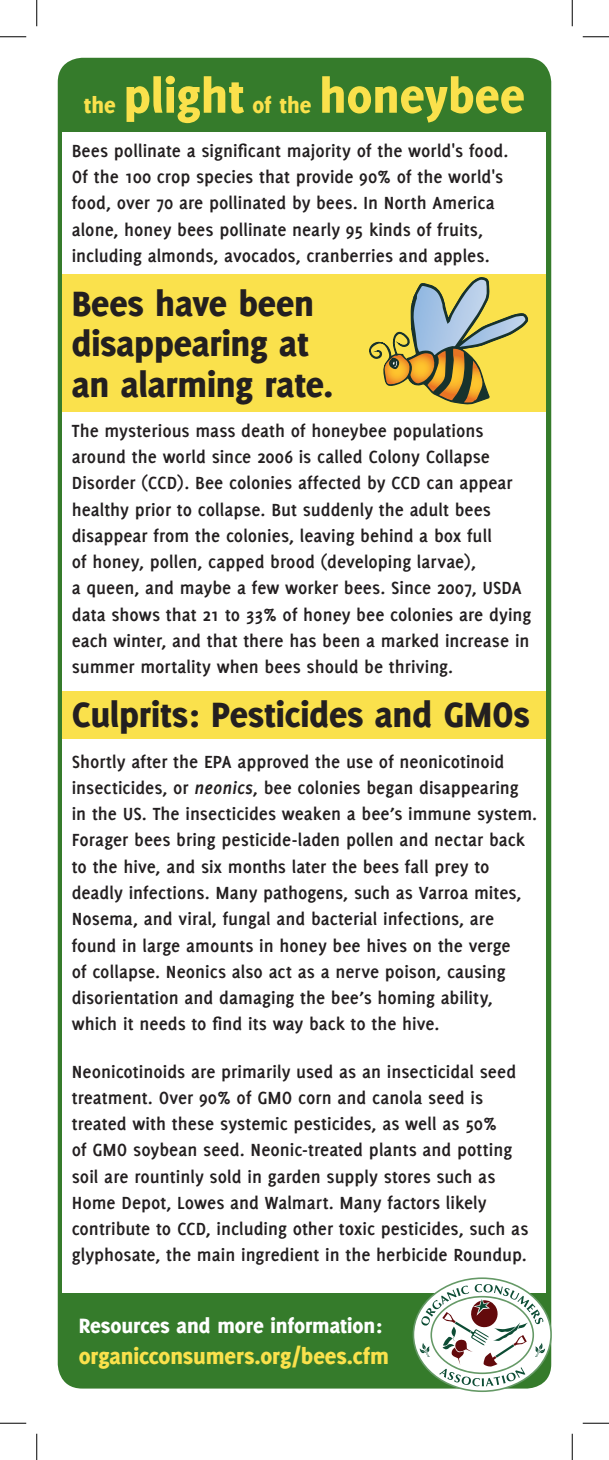
<style>
.page{position:relative;width:609px;height:1460px;background:#fff}
.page>*{position:absolute;margin:0;border:0;box-sizing:border-box;transform-origin:0 0}
.t1{font:800 52.5px "Delicious";letter-spacing:.005em;color:#fae14c}
.t2{font:800 38.5px/40.2px "Delicious";letter-spacing:-.005em;color:#231f20}
.t3{font:800 24.5px "Delicious";letter-spacing:-.005em;color:#fae14c}
.t4{font:800 22.75px "Delicious";letter-spacing:-.005em;color:#fff}
.t5{font:700 19.25px/26.2px "Delicious";color:#231f20}
.s1{font-size:24.5px}
.s2{font-style:italic}
</style>
<div class="page">
<div style="left:58px;top:58px;width:493px;height:1330px;background:#357b2b;border-radius:24px"></div>
<div style="left:63px;top:132px;width:483px;height:1161px;background:#fff"></div>
<div style="left:63px;top:692px;width:483px;height:47px;background:#fae14c"></div>
<div style="left:63px;top:274px;width:483px;height:137px;background:#fae14c"></div>
<svg style="left:369px;top:277px;width:160px;height:128px"></svg>
<svg style="left:413px;top:1277px;width:139px;height:115px"></svg>
<svg style="left:0;top:36px;width:26px;height:1px"></svg>
<svg style="left:583px;top:36px;width:26px;height:1px"></svg>
<svg style="left:0;top:1422px;width:26px;height:1px"></svg>
<svg style="left:583px;top:1422px;width:26px;height:1px"></svg>
<svg style="left:36px;top:0;width:1px;height:26px"></svg>
<svg style="left:36px;top:1433px;width:1px;height:27px"></svg>
<svg style="left:572px;top:0;width:1px;height:26px"></svg>
<svg style="left:572px;top:1433px;width:1px;height:27px"></svg>
<p class="t1" style="left:84px;top:65px;width:443px"><span class="s1">the</span> plight <span class="s1">of the</span> honeybee</p>
<p class="t5" style="left:72px;top:137px;width:438px">Bees pollinate a significant majority of the world's food.<br>Of the 100 crop species that provide 90% of the world's food, over 70 are pollinated by bees. In North America alone, honey bees pollinate nearly 95 kinds of fruits, including almonds, avocados, cranberries and apples.</p>
<p class="t2" style="left:72px;top:283px;width:263px">Bees have been disappearing at an alarming rate.</p>
<p class="t5" style="left:72px;top:417px;width:461px">The mysterious mass death of honeybee populations around the world since 2006 is called Colony Collapse Disorder (CCD). Bee colonies affected by CCD can appear healthy prior to collapse. But suddenly the adult bees disappear from the colonies, leaving behind a box full<br>of honey, pollen, capped brood (developing larvae),<br>a queen, and maybe a few worker bees. Since 2007, USDA data shows that 21 to 33% of honey bee colonies are dying each winter, and that there has been a marked increase in summer mortality when bees should be thriving.</p>
<p class="t2" style="left:72px;top:694px;width:459px">Culprits: Pesticides and GMOs</p>
<p class="t5" style="left:72px;top:748px;width:467px">Shortly after the EPA approved the use of neonicotinoid insecticides, or <span class="s2">neonics</span>, bee colonies began disappearing in the US. The insecticides weaken a bee’s immune system.<br>Forager bees bring pesticide-laden pollen and nectar back to the hive, and six months later the bees fall prey to deadly infections. Many pathogens, such as Varroa mites, Nosema, and viral, fungal and bacterial infections, are found in large amounts in honey bee hives on the verge<br>of collapse. Neonics also act as a nerve poison, causing disorientation and damaging the bee’s homing ability, which it needs to find its way back to the hive.</p>
<p class="t5" style="left:72px;top:1058px;width:458px">Neonicotinoids are primarily used as an insecticidal seed treatment. Over 90% of GMO corn and canola seed is treated with these systemic pesticides, as well as 50%<br>of GMO soybean seed. Neonic-treated plants and potting soil are rountinly sold in garden supply stores such as Home Depot, Lowes and Walmart. Many factors likely contribute to CCD, including other toxic pesticides, such as glyphosate, the main ingredient in the herbicide Roundup.</p>
<p class="t4" style="left:79px;top:1312px;width:305px">Resources and more information:</p>
<p class="t3" style="left:79px;top:1341px;width:312px">organicconsumers.org/bees.cfm</p>
</div>
